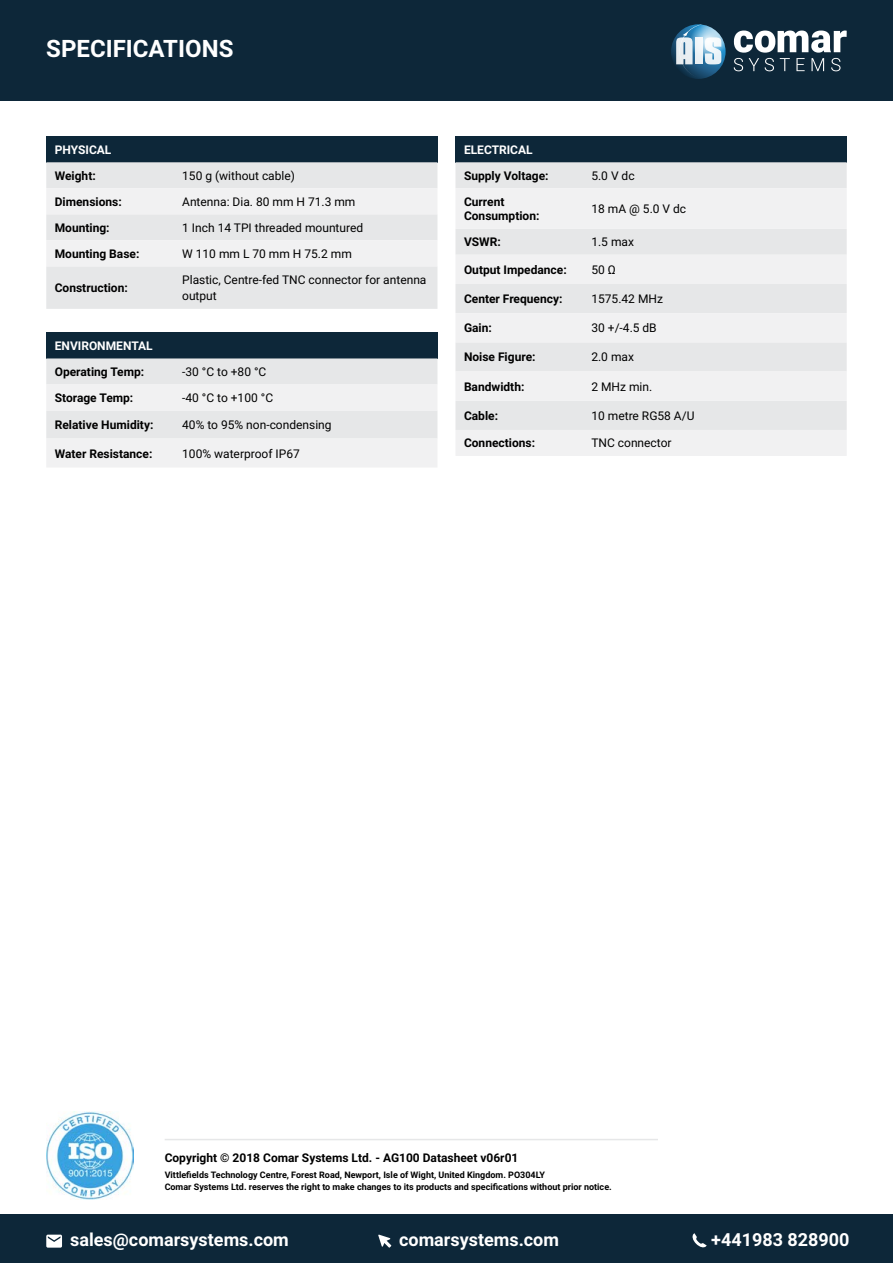
<style>
.page{position:relative;width:893px;height:1263px;background:#fff}
.page>*{position:absolute;margin:0;border:0;box-sizing:border-box;transform-origin:0 0}
.t1{font:700 24px "Roboto";color:#fff}
.t2{font:700 18px "Roboto";color:#fff}
.t3{font:12px/16.5px "Roboto";color:#000}
.t4{font:700 12px/14.4px "Roboto";color:#000}
.t5{font:700 12px "Roboto";color:#fff}
.t6{font:700 9px/12px "Roboto";color:#000}
</style>
<div class="page">
<div style="left:0;top:1214px;width:893px;height:49px;background:#0d2739"></div>
<div style="left:46px;top:332px;width:391px;height:26px;background:#0d2739"></div>
<svg style="left:46px;top:358px;width:391px;height:109px"></svg>
<div style="left:46px;top:136px;width:391px;height:26px;background:#0d2739"></div>
<div style="left:46px;top:162px;width:391px;height:147px;background:#e6e7e8"></div>
<svg style="left:46px;top:188px;width:391px;height:78px"></svg>
<div style="left:455px;top:136px;width:392px;height:26px;background:#0d2739"></div>
<div style="left:455px;top:162px;width:392px;height:26px;background:#e6e7e8"></div>
<svg style="left:455px;top:188px;width:392px;height:268px;fill:#f1f1f2"></svg>
<svg style="left:692px;top:1233px;width:15px;height:15px"></svg>
<svg style="left:378px;top:1234px;width:13px;height:13px"></svg>
<svg style="left:46px;top:1234px;width:16px;height:13px"></svg>
<img style="left:46px;top:1111px;width:87px;height:89px">
<hr style="left:165px;top:1139px;width:493px;height:1px;background:#e6e7e8">
<div style="left:0;top:0;width:893px;height:100px;background:#0d2739"></div>
<svg style="left:734px;top:31px;width:113px;height:40px"></svg>
<svg style="left:671px;top:24px;width:55px;height:55px;background:#85a9c0"></svg>
<h1 class="t1" style="left:46px;top:32px;width:189px">SPECIFICATIONS</h1>
<p class="t5" style="left:55px;top:141px;width:58px">PHYSICAL</p>
<p class="t4" style="left:55px;top:168px;width:42px">Weight:</p>
<p class="t3" style="left:182px;top:167px;width:114px">150 g (without cable)</p>
<p class="t4" style="left:55px;top:194px;width:68px">Dimensions:</p>
<p class="t3" style="left:182px;top:193px;width:175px">Antenna: Dia. 80 mm H 71.3 mm</p>
<p class="t4" style="left:55px;top:220px;width:56px">Mounting:</p>
<p class="t3" style="left:182px;top:219px;width:183px">1 Inch 14 TPI threaded mountured</p>
<p class="t4" style="left:55px;top:246px;width:86px">Mounting Base:</p>
<p class="t3" style="left:182px;top:245px;width:171px">W 110 mm L 70 mm H 75.2 mm</p>
<p class="t4" style="left:55px;top:280px;width:75px">Construction:</p>
<p class="t3" style="left:182px;top:271px;width:246px">Plastic, Centre-fed TNC connector for antenna output</p>
<p class="t5" style="left:55px;top:337px;width:99px">ENVIRONMENTAL</p>
<p class="t4" style="left:55px;top:364px;width:91px">Operating Temp:</p>
<p class="t3" style="left:182px;top:363px;width:86px">-30 °C to +80 °C</p>
<p class="t4" style="left:55px;top:390px;width:80px">Storage Temp:</p>
<p class="t3" style="left:182px;top:389px;width:92px">-40 °C to +100 °C</p>
<p class="t4" style="left:55px;top:417px;width:100px">Relative Humidity:</p>
<p class="t3" style="left:182px;top:416px;width:151px">40% to 95% non-condensing</p>
<p class="t4" style="left:55px;top:446px;width:99px">Water Resistance:</p>
<p class="t3" style="left:182px;top:445px;width:119px">100% waterproof IP67</p>
<p class="t5" style="left:464px;top:141px;width:70px">ELECTRICAL</p>
<p class="t4" style="left:464px;top:168px;width:86px">Supply Voltage:</p>
<p class="t3" style="left:591px;top:167px;width:45px">5.0 V dc</p>
<p class="t4" style="left:464px;top:194px;width:77px">Current<br>Consumption:</p>
<p class="t3" style="left:591px;top:200px;width:96px">18 mA @ 5.0 V dc</p>
<p class="t4" style="left:464px;top:234px;width:38px">VSWR:</p>
<p class="t3" style="left:591px;top:233px;width:44px">1.5 max</p>
<p class="t4" style="left:464px;top:262px;width:104px">Output Impedance:</p>
<p class="t3" style="left:591px;top:261px;width:26px">50 Ω</p>
<p class="t4" style="left:464px;top:291px;width:100px">Center Frequency:</p>
<p class="t3" style="left:591px;top:290px;width:73px">1575.42 MHz</p>
<p class="t4" style="left:464px;top:320px;width:29px">Gain:</p>
<p class="t3" style="left:591px;top:319px;width:67px">30 +/-4.5 dB</p>
<p class="t4" style="left:464px;top:349px;width:73px">Noise Figure:</p>
<p class="t3" style="left:591px;top:348px;width:44px">2.0 max</p>
<p class="t4" style="left:464px;top:379px;width:62px">Bandwidth:</p>
<p class="t3" style="left:591px;top:378px;width:62px">2 MHz min.</p>
<p class="t4" style="left:464px;top:408px;width:36px">Cable:</p>
<p class="t3" style="left:591px;top:407px;width:105px">10 metre RG58 A/U</p>
<p class="t4" style="left:464px;top:435px;width:73px">Connections:</p>
<p class="t3" style="left:591px;top:434px;width:82px">TNC connector</p>
<p class="t4" style="left:165px;top:1150px;width:355px">Copyright © 2018 Comar Systems Ltd. - AG100 Datasheet v06r01</p>
<p class="t6" style="left:165px;top:1168px;width:449px">Vittlefields Technology Centre, Forest Road, Newport, Isle of Wight, United Kingdom. PO304LY<br>Comar Systems Ltd. reserves the right to make changes to its products and specifications without prior notice.</p>
<h2 class="t2" style="left:70px;top:1226px;width:220px">sales@comarsystems.com</h2>
<h2 class="t2" style="left:399px;top:1226px;width:161px">comarsystems.com</h2>
<h2 class="t2" style="left:711px;top:1226px;width:140px">+441983 828900</h2>
</div>
